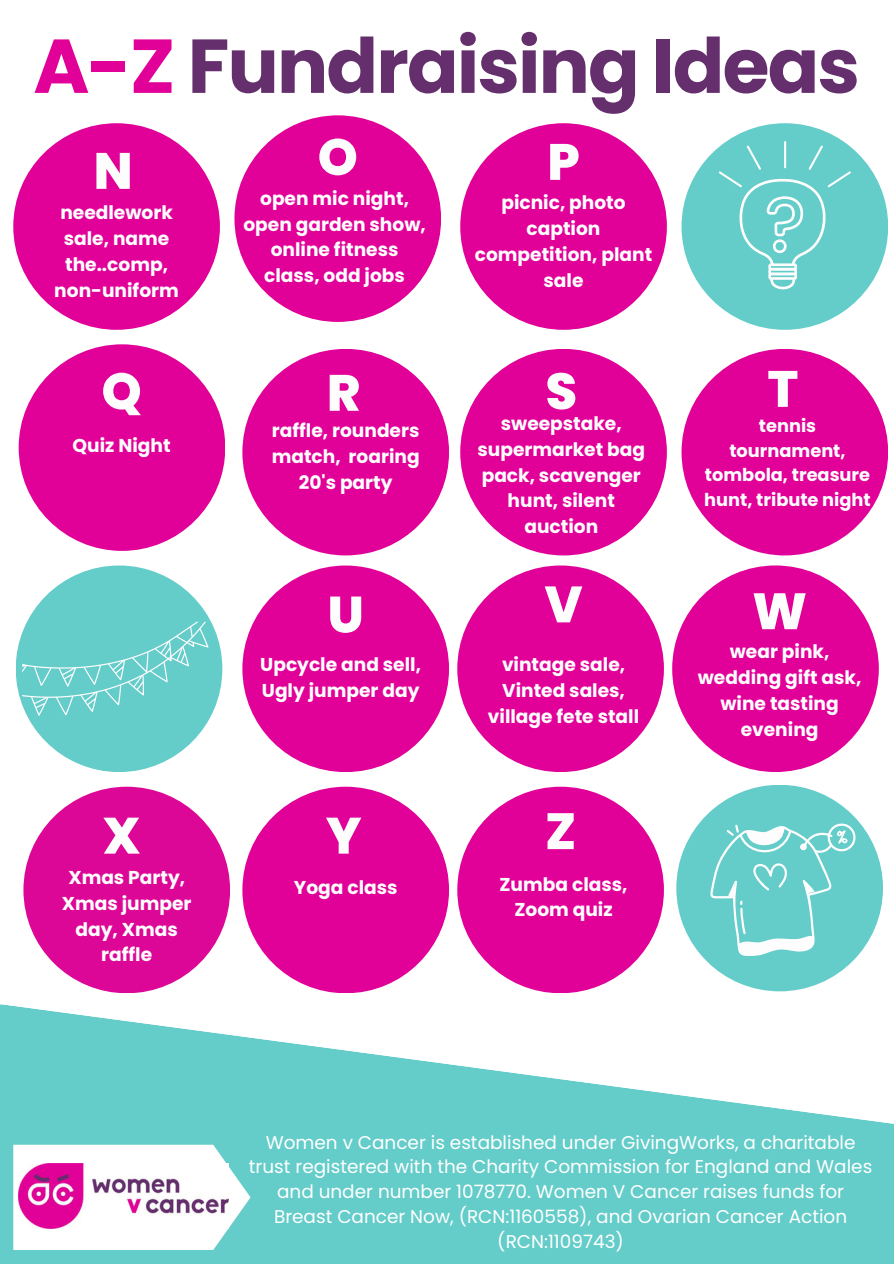
<style>
.page{position:relative;width:894px;height:1264px;background:#fff}
.page>*{position:absolute;margin:0;border:0;box-sizing:border-box;transform-origin:0 0}
.t1{font:700 76.2px "Poppins";letter-spacing:-.025em;color:#642f6c}
.t2{font:800 51px "Poppins";color:#fefdfe}
.t3{font:700 18.6px/25.8px "Poppins";color:#fefdfe;text-align:center}
.t4{font:18.45px/24.8px "Poppins";color:#fff;text-align:center}
.t5{font:700 17.7px/24.8px "Poppins";color:#fefdfe;text-align:center}
.s1{color:#e10098}
</style>
<div class="page">
<svg style="left:0;top:1004px;width:893px;height:259px;fill:#64ccc9"></svg>
<svg style="left:13px;top:1144px;width:237px;height:105px"></svg>
<img style="left:19px;top:1163px;width:209px;height:65px">
<div style="left:13px;top:123px;width:207px;height:207px;background:#e10098;border-radius:50%"></div>
<div style="left:234px;top:115px;width:207px;height:207px;background:#e10098;border-radius:50%"></div>
<div style="left:460px;top:123px;width:206px;height:207px;background:#e10098;border-radius:50%"></div>
<div style="left:681px;top:123px;width:206px;height:207px;background:#64ccc9;border-radius:50%"></div>
<div style="left:19px;top:344px;width:206px;height:207px;background:#e10098;border-radius:50%"></div>
<div style="left:23px;top:786px;width:207px;height:207px;background:#dd0797;border-radius:50%"></div>
<div style="left:242px;top:349px;width:207px;height:206px;background:#e10098;border-radius:50%"></div>
<div style="left:242px;top:565px;width:207px;height:207px;background:#e10098;border-radius:50%"></div>
<div style="left:242px;top:786px;width:207px;height:207px;background:#e10098;border-radius:50%"></div>
<div style="left:460px;top:349px;width:206px;height:206px;background:#e10098;border-radius:50%"></div>
<div style="left:681px;top:349px;width:206px;height:206px;background:#e10098;border-radius:50%"></div>
<div style="left:16px;top:565px;width:206px;height:207px;background:#64ccc9;border-radius:50%"></div>
<div style="left:457px;top:565px;width:206px;height:207px;background:#e10098;border-radius:50%"></div>
<div style="left:672px;top:565px;width:206px;height:207px;background:#e10098;border-radius:50%"></div>
<div style="left:457px;top:786px;width:206px;height:207px;background:#e10098;border-radius:50%"></div>
<div style="left:676px;top:784px;width:206px;height:207px;background:#64ccc9;border-radius:50%"></div>
<svg style="left:22px;top:621px;width:186px;height:94px"></svg>
<hr style="left:783px;top:141px;width:3px;height:27px;background:#fefdfe">
<svg style="left:718px;top:145px;width:132px;height:144px"></svg>
<svg style="left:710px;top:823px;width:145px;height:133px"></svg>
<p class="t1" style="left:33px;top:13px;width:827px"><span class="s1">A-Z</span> Fundraising Ideas</p>
<h2 class="t2" style="left:94px;top:135px;width:41px">N</h2>
<p class="t3" style="left:54px;top:200px;width:126px">needlework sale, name the..comp, non-uniform</p>
<h2 class="t2" style="left:317px;top:121px;width:42px">O</h2>
<p class="t3" style="left:243px;top:185px;width:184px">open mic night, open garden show, online fitness class, odd jobs</p>
<h2 class="t2" style="left:547px;top:126px;width:34px">P</h2>
<p class="t3" style="left:474px;top:189px;width:179px">picnic, photo caption competition, plant sale</p>
<p class="t2" style="left:101px;top:355px;width:42px">Q</p>
<p class="t3" style="left:73px;top:432px;width:99px">Quiz Night</p>
<h2 class="t2" style="left:327px;top:357px;width:35px">R</h2>
<p class="t3" style="left:272px;top:417px;width:149px">raffle, rounders match, roaring<br>20's party</p>
<p class="t2" style="left:545px;top:355px;width:33px">S</p>
<h2 class="t2" style="left:767px;top:353px;width:32px">T</h2>
<p class="t5" style="left:704px;top:413px;width:168px">tennis tournament, tombola, treasure hunt, tribute night</p>
<h2 class="t3" style="left:477px;top:410px;width:169px">sweepstake, supermarket bag pack, scavenger hunt, silent auction</h2>
<p class="t2" style="left:327px;top:579px;width:38px">U</p>
<h2 class="t3" style="left:260px;top:652px;width:162px;text-align:left">Upcycle and sell,<br>Ugly jumper day</h2>
<p class="t2" style="left:544px;top:569px;width:40px">V</p>
<h2 class="t3" style="left:487px;top:652px;width:153px">vintage sale,<br>Vinted sales, village fete stall</h2>
<p class="t2" style="left:752px;top:575px;width:56px">W</p>
<h2 class="t3" style="left:697px;top:639px;width:165px">wear pink, wedding gift ask, wine tasting evening</h2>
<h2 class="t2" style="left:103px;top:800px;width:39px">X</h2>
<h2 class="t2" style="left:326px;top:800px;width:37px">Y</h2>
<p class="t2" style="left:545px;top:795px;width:33px">Z</p>
<h2 class="t3" style="left:62px;top:864px;width:131px">Xmas Party,<br>Xmas jumper day, Xmas raffle</h2>
<p class="t3" style="left:294px;top:874px;width:105px">Yoga class</p>
<p class="t3" style="left:499px;top:871px;width:129px">Zumba class,<br>Zoom quiz</p>
<h1 class="t4" style="left:249px;top:1129px;width:624px">Women v Cancer is established under GivingWorks, a charitable trust registered with the Charity Commission for England and Wales and under number 1078770. Women V Cancer raises funds for Breast Cancer Now, (RCN:1160558), and Ovarian Cancer Action (RCN:1109743)</h1>
</div>
